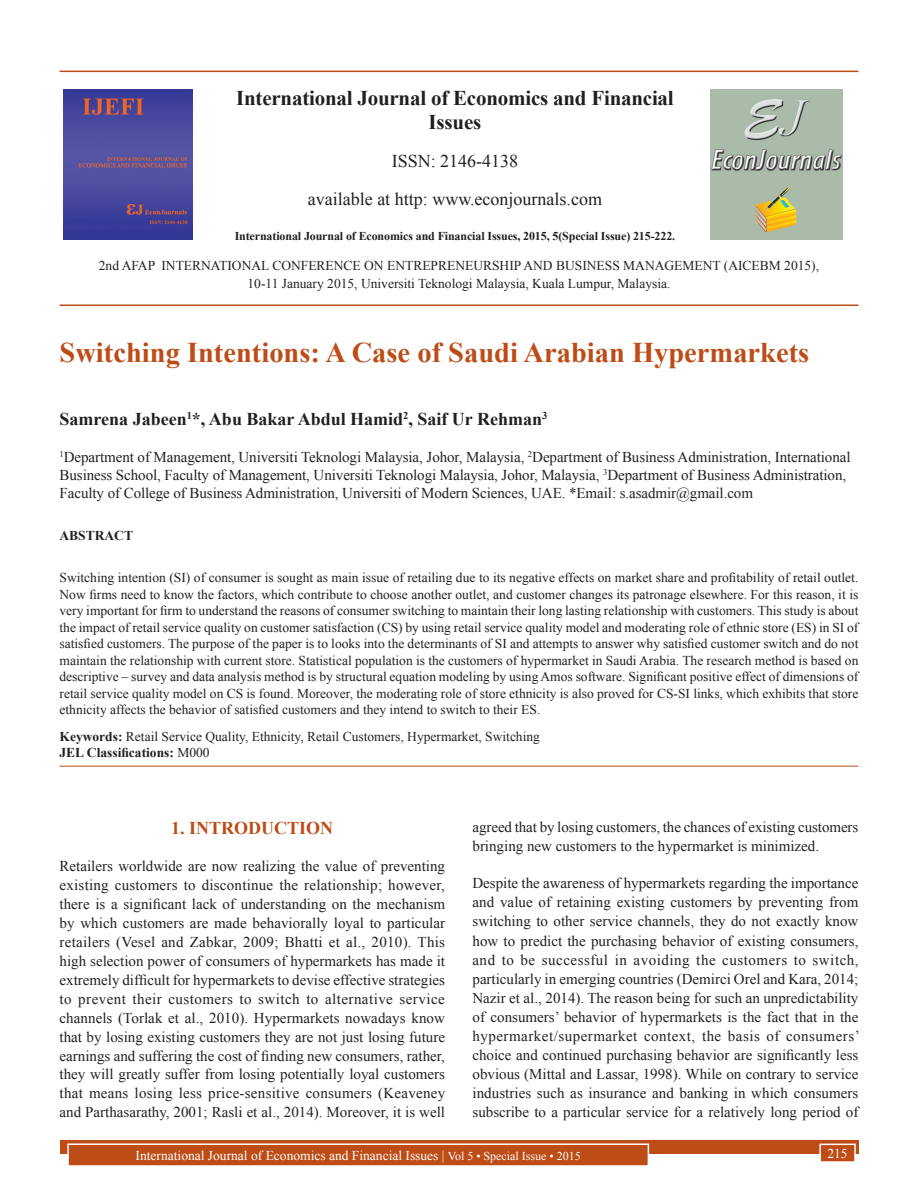
<style>
.page{position:relative;width:918px;height:1188px;background:#fff}
.page>*{position:absolute;margin:0;border:0;box-sizing:border-box;transform-origin:0 0}
.AT{font:700 28.5px "Times New Roman";color:#bd4c16}
.Issue_details{font:700 21px/24px "Times New Roman";letter-spacing:-.01em;color:#231f20;text-align:center}
.Issue_details-2{font:18px "Times New Roman";color:#231f20}
.AU{font:700 18px "Times New Roman";color:#231f20}
.t1{font:700 18px "Times New Roman";color:#bd4c16}
.TX{font:15px/18.9px "Times New Roman";color:#231f20;text-align:justify}
.AFF{font:15px/18px "Times New Roman";letter-spacing:-.005em;color:#231f20}
.ABS{font:13.5px/16.5px "Times New Roman";color:#231f20;text-align:center}
.KWD{font:13.5px/16.2px "Times New Roman";color:#231f20}
.Folio{font:13.5px "Times New Roman";color:#fff}
.AFF-2{font:700 13.5px "Times New Roman";color:#231f20}
.Issue_details-3{font:700 12px "Times New Roman";letter-spacing:-.01em;color:#231f20}
.s1{font-weight:700}
.s2{font-size:12px}
</style>
<div class="page">
<hr style="left:60px;top:71px;width:798px;height:1px;background:#bd4c16">
<hr style="left:60px;top:304px;width:798px;height:2px;background:#bd4c16">
<img style="left:64px;top:89px;width:129px;height:151px">
<img style="left:711px;top:89px;width:132px;height:150px">
<div style="left:60px;top:1140px;width:798px;height:13px;background:#bd4c16"></div>
<div style="left:68px;top:1144px;width:580px;height:22px;background:#bd4c16"></div>
<div style="left:67px;top:1143px;width:582px;height:24px;border:2px solid #fff"></div>
<div style="left:820px;top:1144px;width:35px;height:18px;background:#bd4c16"></div>
<div style="left:819px;top:1144px;width:37px;height:19px;border:2px solid #fff"></div>
<hr style="left:60px;top:766px;width:798px;height:1px;background:#bd4c16">
<p class="Issue_details" style="left:236px;top:85px;width:439px">International Journal of Economics and Financial<br>Issues</p>
<p class="Issue_details-2" style="left:392px;top:149px;width:128px">ISSN: 2146-4138</p>
<p class="Issue_details-2" style="left:308px;top:187px;width:296px">available at http: www.econjournals.com</p>
<p class="Issue_details-3" style="left:235px;top:228px;width:442px">International Journal of Economics and Financial Issues, 2015, 5(Special Issue) 215-222.</p>
<p class="ABS" style="left:99px;top:256px;width:722px;line-height:18px">2nd AFAP INTERNATIONAL CONFERENCE ON ENTREPRENEURSHIP AND BUSINESS MANAGEMENT (AICEBM 2015),<br>10-11 January 2015, Universiti Teknologi Malaysia, Kuala Lumpur, Malaysia.</p>
<p class="AT" style="left:60px;top:333px;width:751px">Switching Intentions: A Case of Saudi Arabian Hypermarkets</p>
<p class="AU" style="left:60px;top:406px;width:489px">Samrena Jabeen<sup>1</sup>*, Abu Bakar Abdul Hamid<sup>2</sup>, Saif Ur Rehman<sup>3</sup></p>
<p class="AFF" style="left:60px;top:448px;width:792px"><sup>1</sup>Department of Management, Universiti Teknologi Malaysia, Johor, Malaysia, <sup>2</sup>Department of Business Administration, International<br>Business School, Faculty of Management, Universiti Teknologi Malaysia, Johor, Malaysia, <sup>3</sup>Department of Business Administration,<br>Faculty of College of Business Administration, Universiti of Modern Sciences, UAE. *Email: s.asadmir@gmail.com</p>
<p class="AFF-2" style="left:60px;top:527px;width:75px">ABSTRACT</p>
<p class="ABS" style="left:60px;top:569px;width:800px;text-align:justify">Switching intention (SI) of consumer is sought as main issue of retailing due to its negative effects on market share and profitability of retail outlet.<br>Now firms need to know the factors, which contribute to choose another outlet, and customer changes its patronage elsewhere. For this reason, it is very important for firm to understand the reasons of consumer switching to maintain their long lasting relationship with customers. This study is about the impact of retail service quality on customer satisfaction (CS) by using retail service quality model and moderating role of ethnic store (ES) in SI of satisfied customers. The purpose of the paper is to looks into the determinants of SI and attempts to answer why satisfied customer switch and do not maintain the relationship with current store. Statistical population is the customers of hypermarket in Saudi Arabia. The research method is based on descriptive – survey and data analysis method is by structural equation modeling by using Amos software. Significant positive effect of dimensions of retail service quality model on CS is found. Moreover, the moderating role of store ethnicity is also proved for CS-SI links, which exhibits that store ethnicity affects the behavior of satisfied customers and they intend to switch to their ES.</p>
<p class="KWD" style="left:60px;top:728px;width:482px"><span class="s1">Keywords:</span> Retail Service Quality, Ethnicity, Retail Customers, Hypermarket, Switching<br><span class="s1">JEL Classifications:</span> M000</p>
<h1 class="t1" style="left:171px;top:815px;width:163px">1. INTRODUCTION</h1>
<p class="TX" style="left:60px;top:856px;width:387px">Retailers worldwide are now realizing the value of preventing existing customers to discontinue the relationship; however, there is a significant lack of understanding on the mechanism by which customers are made behaviorally loyal to particular retailers (Vesel and Zabkar, 2009; Bhatti et al., 2010). This high selection power of consumers of hypermarkets has made it extremely difficult for hypermarkets to devise effective strategies to prevent their customers to switch to alternative service channels (Torlak et al., 2010). Hypermarkets nowadays know that by losing existing customers they are not just losing future earnings and suffering the cost of finding new consumers, rather, they will greatly suffer from losing potentially loyal customers that means losing less price-sensitive consumers (Keaveney and Parthasarathy, 2001; Rasli et al., 2014). Moreover, it is well</p>
<p class="TX" style="left:472px;top:817px;width:387px">agreed that by losing customers, the chances of existing customers bringing new customers to the hypermarket is minimized.</p>
<p class="TX" style="left:472px;top:874px;width:389px">Despite the awareness of hypermarkets regarding the importance and value of retaining existing customers by preventing from switching to other service channels, they do not exactly know how to predict the purchasing behavior of existing consumers, and to be successful in avoiding the customers to switch, particularly in emerging countries (Demirci Orel and Kara, 2014; Nazir et al., 2014). The reason being for such an unpredictability of consumers’ behavior of hypermarkets is the fact that in the hypermarket/supermarket context, the basis of consumers’ choice and continued purchasing behavior are significantly less obvious (Mittal and Lassar, 1998). While on contrary to service industries such as insurance and banking in which consumers subscribe to a particular service for a relatively long period of</p>
<p class="Folio" style="left:136px;top:1146px;width:447px">International Journal of Economics and Financial Issues | <span class="s2">Vol 5 • Special Issue • 2015</span></p>
<p class="Folio" style="left:827px;top:1144px;width:22px">215</p>
</div>
